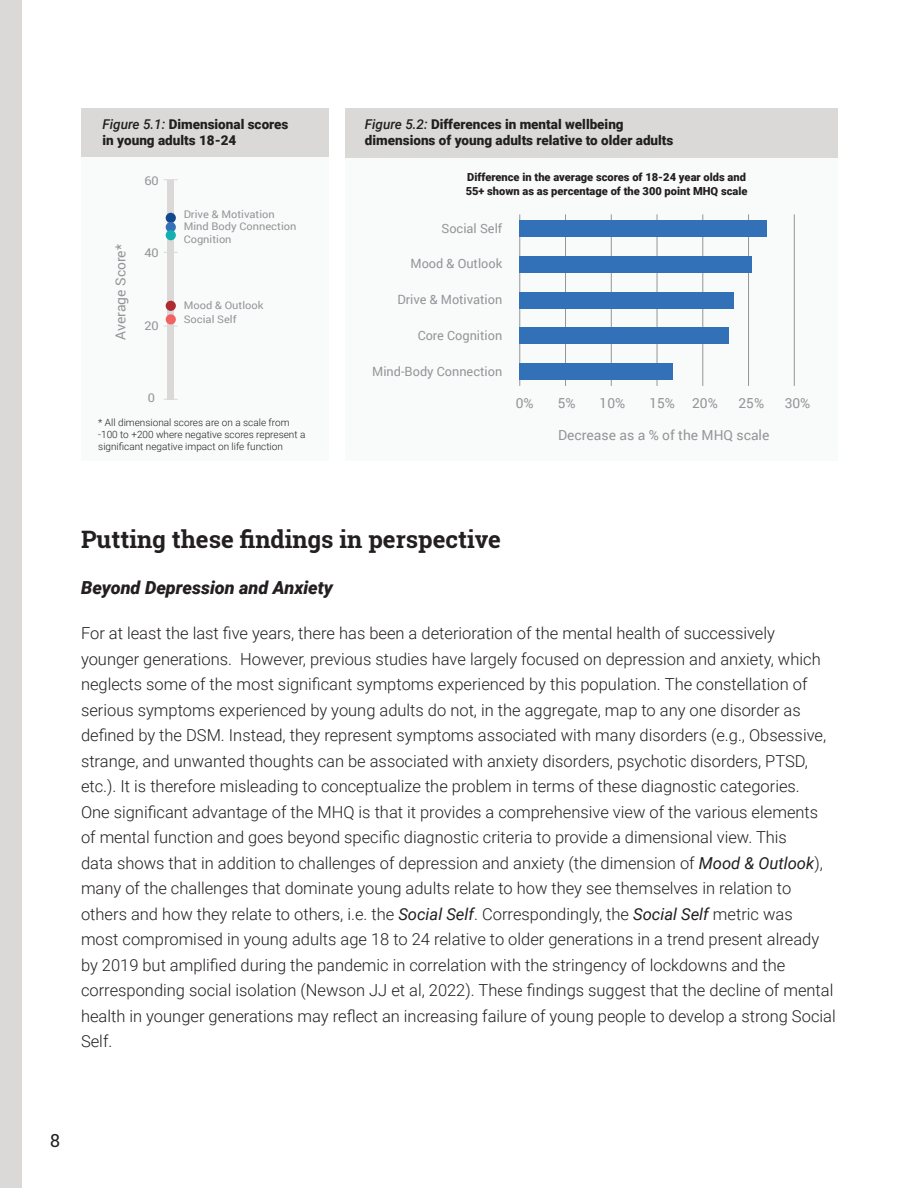
<style>
.page{position:relative;width:918px;height:1188px;background:#fff}
.page>*{position:absolute;margin:0;border:0;box-sizing:border-box;transform-origin:0 0}
.t1{font:700 24px "Roboto Slab";color:#231f20}
.t2{font:italic 900 18px "Roboto";color:#231f20}
.t3{font:18px "Roboto Slab";color:#231f20}
.t4{font:300 16.5px/25.5px "Roboto";color:#231f20}
.t5{font:13.8px "Roboto";color:#939598}
.t6{font:900 13.5px/16.5px "Roboto";color:#231f20}
.t7{font:12.75px "Roboto";color:#939598}
.t8{font:12.15px "Roboto";color:#939598;scale:1.06 1}
.t9{font:900 11.1px/13.4px "Roboto";color:#231f20}
.t10{font:10.5px/12.5px "Roboto";color:#939598;scale:1.06 1}
.t11{font:300 10.05px/12px "Roboto";color:#231f20}
.s1{font-weight:500;font-style:italic}
.s2{font-weight:400;font-style:italic}
</style>
<div class="page">
<div style="left:0;top:0;width:22px;height:1188px;background:#dad9d8"></div>
<div style="left:81px;top:156px;width:247px;height:305px;background:#f9fafa"></div>
<div style="left:345px;top:156px;width:492px;height:305px;background:#f9fafa"></div>
<div style="left:81px;top:109px;width:247px;height:48px;background:#dad9d8"></div>
<div style="left:345px;top:108px;width:492px;height:49px;background:#dad9d8"></div>
<hr style="left:520px;top:214px;width:1px;height:172px;background:#939598">
<hr style="left:565px;top:214px;width:1px;height:172px;background:#939598">
<hr style="left:611px;top:214px;width:1px;height:172px;background:#939598">
<hr style="left:748px;top:214px;width:1px;height:172px;background:#939598">
<hr style="left:794px;top:214px;width:1px;height:172px;background:#939598">
<hr style="left:703px;top:214px;width:1px;height:172px;background:#939598">
<hr style="left:657px;top:214px;width:1px;height:172px;background:#939598">
<div style="left:520px;top:364px;width:153px;height:16px;background:#3270b7"></div>
<div style="left:520px;top:327px;width:209px;height:17px;background:#3270b7"></div>
<div style="left:520px;top:292px;width:214px;height:16px;background:#3270b7"></div>
<div style="left:520px;top:256px;width:232px;height:16px;background:#3270b7"></div>
<div style="left:520px;top:221px;width:247px;height:16px;background:#3270b7"></div>
<div style="left:168px;top:180px;width:6px;height:220px;background:#dad9d8"></div>
<svg style="left:164px;top:179px;width:14px;height:1px"></svg>
<div style="left:166px;top:213px;width:10px;height:10px;background:#12498e;border-radius:50%"></div>
<div style="left:166px;top:222px;width:10px;height:10px;background:#3471b6;border-radius:50%"></div>
<div style="left:166px;top:230px;width:10px;height:10px;background:#13b0b2;border-radius:50%"></div>
<div style="left:166px;top:301px;width:10px;height:10px;background:#ae2b32;border-radius:50%"></div>
<div style="left:166px;top:314px;width:10px;height:11px;background:#f16263;border-radius:50%"></div>
<p class="t6" style="left:103px;top:115px;width:187px"><span class="s1">Figure 5.1:</span> Dimensional scores in young adults 18-24</p>
<p class="t6" style="left:365px;top:115px;width:310px"><span class="s1">Figure 5.2:</span> Differences in mental wellbeing dimensions of young adults relative to older adults</p>
<p class="t9" style="left:466px;top:170px;width:283px">Difference in the average scores of 18-24 year olds and<br>55+ shown as as percentage of the 300 point MHQ scale</p>
<p class="t8" style="left:144px;top:172px;width:15px">60</p>
<p class="t5" style="left:111px;top:340px;width:97px;rotate:-90deg">Average Score*</p>
<p class="t8" style="left:144px;top:244px;width:15px">40</p>
<p class="t8" style="left:144px;top:317px;width:15px">20</p>
<p class="t10" style="left:184px;top:208px;width:108px">Drive &amp; Motivation<br>Mind Body Connection<br>Cognition</p>
<p class="t10" style="left:184px;top:298px;width:77px;line-height:14px">Mood &amp; Outlook<br>Social Self</p>
<p class="t8" style="left:148px;top:389px;width:8px">0</p>
<p class="t11" style="left:98px;top:416px;width:209px">* All dimensional scores are on a scale from -100 to +200 where negative scores represent a significant negative impact on life function</p>
<p class="t7" style="left:441px;top:219px;width:62px">Social Self</p>
<p class="t7" style="left:410px;top:255px;width:93px">Mood &amp; Outlook</p>
<p class="t7" style="left:397px;top:291px;width:106px">Drive &amp; Motivation</p>
<p class="t7" style="left:418px;top:327px;width:86px">Core Cognition</p>
<p class="t7" style="left:372px;top:362px;width:132px">Mind-Body Connection</p>
<p class="t5" style="left:516px;top:394px;width:19px">0%</p>
<p class="t5" style="left:558px;top:394px;width:19px">5%</p>
<p class="t5" style="left:600px;top:394px;width:27px">10%</p>
<p class="t5" style="left:649px;top:394px;width:70px">15% 20%</p>
<p class="t5" style="left:738px;top:394px;width:27px">25%</p>
<p class="t5" style="left:785px;top:394px;width:27px">30%</p>
<p class="t5" style="left:558px;top:425px;width:213px">Decrease as a % of the MHQ scale</p>
<h1 class="t1" style="left:81px;top:523px;width:422px">Putting these findings in perspective</h1>
<p class="t2" style="left:81px;top:575px;width:254px">Beyond Depression and Anxiety</p>
<p class="t4" style="left:81px;top:620px;width:756px">For at least the last five years, there has been a deterioration of the mental health of successively younger generations. However, previous studies have largely focused on depression and anxiety, which neglects some of the most significant symptoms experienced by this population. The constellation of serious symptoms experienced by young adults do not, in the aggregate, map to any one disorder as defined by the DSM. Instead, they represent symptoms associated with many disorders (e.g., Obsessive, strange, and unwanted thoughts can be associated with anxiety disorders, psychotic disorders, PTSD, etc.). It is therefore misleading to conceptualize the problem in terms of these diagnostic categories.<br>One significant advantage of the MHQ is that it provides a comprehensive view of the various elements of mental function and goes beyond specific diagnostic criteria to provide a dimensional view. This<br>data shows that in addition to challenges of depression and anxiety (the dimension of <span class="s2">Mood &amp; Outlook</span>), many of the challenges that dominate young adults relate to how they see themselves in relation to others and how they relate to others, i.e. the <span class="s2">Social Self</span>. Correspondingly, the <span class="s2">Social Self</span> metric was<br>most compromised in young adults age 18 to 24 relative to older generations in a trend present already by 2019 but amplified during the pandemic in correlation with the stringency of lockdowns and the corresponding social isolation (Newson JJ et al, 2022). These findings suggest that the decline of mental health in younger generations may reflect an increasing failure of young people to develop a strong Social Self.</p>
<p class="t3" style="left:50px;top:1128px;width:11px">8</p>
</div>
